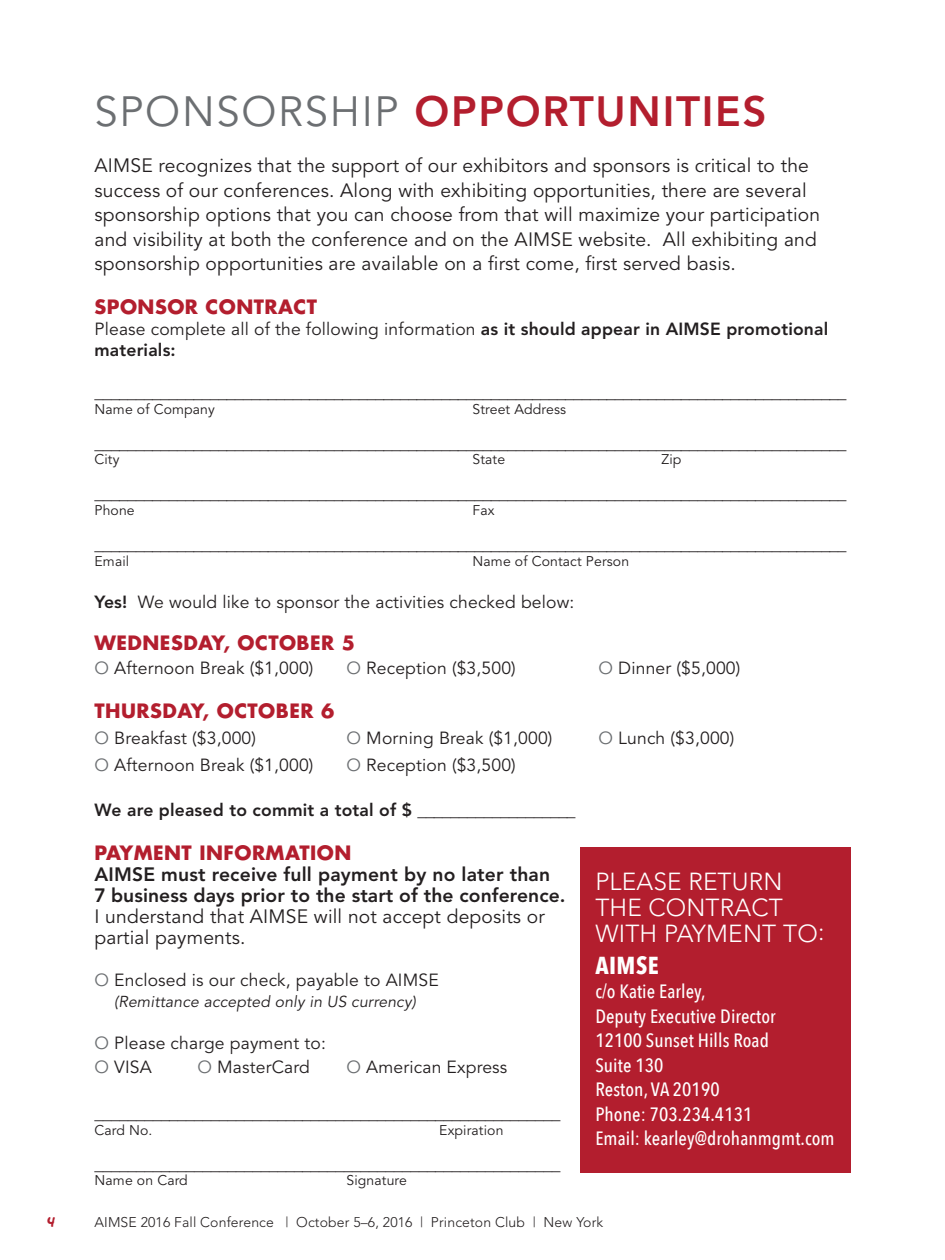
<style>
.page{position:relative;width:945px;height:1260px;background:#fff}
.page>*{position:absolute;margin:0;border:0;box-sizing:border-box;transform-origin:0 0}
.t1{font:800 42px "Avenir";letter-spacing:.04em;color:#b31e2e}
.text{font:300 24.5px/26.2px "Avenir";letter-spacing:.005em;color:#fff}
.text-2{font:700 24.5px "Avenir Next Condensed";letter-spacing:.02em;color:#fff}
.text-3{font:21px "Good Dog Cool";color:#b31e2e}
.intro_2{font:19.25px/24.5px "Avenir";letter-spacing:.01em;color:#231f20}
.text-4{font:800 19.25px/21px "Avenir";letter-spacing:.005em;color:#231f20}
.text-5{font:500 19.25px/24.5px "Avenir Next Condensed";letter-spacing:.005em;color:#fff}
.sub{font:700 19.25px "Futura";letter-spacing:.025em;color:#b31e2e}
.text-6{font:17.5px "Avenir";letter-spacing:.01em;color:#231f20}
.text-7{font:800 17.5px/21px "Avenir";letter-spacing:.01em;color:#231f20}
.text-8{font:italic 15.75px "Avenir";letter-spacing:.01em;color:#231f20}
.text-9{font:14px "Avenir";letter-spacing:.01em;color:#231f20}
.text-10{font:300 14px "Avenir";letter-spacing:.01em;color:#231f20}
.s1{font-weight:400;color:#6c6f72}
.s2{font-weight:400}
.s3{font-weight:800}
.s4{color:#6c6f72}
</style>
<div class="page">
<div style="left:580px;top:847px;width:270px;height:326px;background:#b31e2e"></div>
<p class="t1" style="left:94px;top:87px;width:674px"><span class="s1">SPONSORSHIP</span> OPPORTUNITIES</p>
<p class="intro_2" style="left:94px;top:154px;width:727px">AIMSE recognizes that the support of our exhibitors and sponsors is critical to the success of our conferences. Along with exhibiting opportunities, there are several sponsorship options that you can choose from that will maximize your participation and visibility at both the conference and on the AIMSE website. All exhibiting and sponsorship opportunities are available on a first come, first served basis.</p>
<p class="sub" style="left:94px;top:294px;width:224px">SPONSOR CONTRACT</p>
<p class="text-7" style="left:94px;top:318px;width:735px"><span class="s2">Please complete all of the following information</span> as it should appear in AIMSE promotional materials:</p>
<p class="text-6" style="left:94px;top:382px;width:754px">___________________________________________________________________________________________</p>
<p class="text-9" style="left:94px;top:401px;width:122px">Name of Company</p>
<p class="text-9" style="left:472px;top:401px;width:95px">Street Address</p>
<p class="text-6" style="left:94px;top:433px;width:754px">___________________________________________________________________________________________</p>
<p class="text-9" style="left:94px;top:452px;width:27px">City</p>
<p class="text-9" style="left:472px;top:452px;width:34px">State</p>
<p class="text-9" style="left:662px;top:452px;width:21px">Zip</p>
<p class="text-6" style="left:94px;top:483px;width:754px">___________________________________________________________________________________________</p>
<p class="text-9" style="left:94px;top:502px;width:42px">Phone</p>
<p class="text-9" style="left:472px;top:502px;width:24px">Fax</p>
<p class="text-6" style="left:94px;top:534px;width:754px">___________________________________________________________________________________________</p>
<p class="text-9" style="left:94px;top:553px;width:36px">Email</p>
<p class="text-9" style="left:472px;top:553px;width:158px">Name of Contact Person</p>
<p class="text-6" style="left:94px;top:592px;width:481px"><span class="s3">Yes!</span> We would like to sponsor the activities checked below:</p>
<p class="sub" style="left:94px;top:630px;width:262px">WEDNESDAY, OCTOBER 5</p>
<p class="text-6" style="left:94px;top:658px;width:221px"><span class="s4">O</span> Afternoon Break ($1,000)</p>
<p class="text-6" style="left:346px;top:658px;width:171px"><span class="s4">O</span> Reception ($3,500)</p>
<p class="text-6" style="left:598px;top:658px;width:143px"><span class="s4">O</span> Dinner ($5,000)</p>
<p class="sub" style="left:94px;top:698px;width:241px">THURSDAY, OCTOBER 6</p>
<p class="text-6" style="left:94px;top:728px;width:163px"><span class="s4">O</span> Breakfast ($3,000)</p>
<p class="text-6" style="left:346px;top:728px;width:208px"><span class="s4">O</span> Morning Break ($1,000)</p>
<p class="text-6" style="left:598px;top:728px;width:137px"><span class="s4">O</span> Lunch ($3,000)</p>
<p class="text-6" style="left:94px;top:755px;width:221px"><span class="s4">O</span> Afternoon Break ($1,000)</p>
<p class="text-6" style="left:346px;top:755px;width:171px"><span class="s4">O</span> Reception ($3,500)</p>
<p class="text-7" style="left:94px;top:800px;width:483px">We are pleased to commit a total of $ <span class="s2">___________________</span></p>
<p class="sub" style="left:94px;top:840px;width:258px">PAYMENT INFORMATION</p>
<p class="text-4" style="left:94px;top:864px;width:473px">AIMSE must receive full payment by no later than 7 business days prior to the start of the conference.<br><span class="s2">I understand that AIMSE will not accept deposits or partial payments.</span></p>
<p class="text-6" style="left:94px;top:970px;width:346px"><span class="s4">O</span> Enclosed is our check, payable to AIMSE</p>
<p class="text-8" style="left:114px;top:992px;width:303px">(Remittance accepted only in US currency)</p>
<p class="text-6" style="left:94px;top:1033px;width:233px"><span class="s4">O</span> Please charge payment to:</p>
<p class="text-6" style="left:94px;top:1057px;width:59px"><span class="s4">O</span> VISA</p>
<p class="text-6" style="left:197px;top:1057px;width:114px"><span class="s4">O</span> MasterCard</p>
<p class="text-6" style="left:346px;top:1057px;width:162px"><span class="s4">O</span> American Express</p>
<p class="text" style="left:595px;top:868px;width:231px">PLEASE RETURN<br>THE CONTRACT<br>WITH PAYMENT TO:</p>
<p class="text-2" style="left:595px;top:950px;width:65px">AIMSE</p>
<p class="text-5" style="left:595px;top:979px;width:182px">c/o Katie Earley,<br>Deputy Executive Director</p>
<p class="text-5" style="left:595px;top:1028px;width:175px">12100 Sunset Hills Road</p>
<p class="text-5" style="left:595px;top:1053px;width:70px">Suite 130</p>
<p class="text-5" style="left:595px;top:1077px;width:126px">Reston, VA 20190</p>
<p class="text-5" style="left:595px;top:1102px;width:159px">Phone: 703.234.4131</p>
<p class="text-5" style="left:595px;top:1126px;width:241px">Email: kearley@drohanmgmt.com</p>
<p class="text-6" style="left:94px;top:1103px;width:467px">________________________________________________________</p>
<p class="text-9" style="left:94px;top:1122px;width:60px">Card No.</p>
<p class="text-9" style="left:439px;top:1122px;width:66px">Expiration</p>
<p class="text-6" style="left:94px;top:1154px;width:467px">________________________________________________________</p>
<p class="text-9" style="left:94px;top:1173px;width:95px">Name on Card</p>
<p class="text-9" style="left:346px;top:1173px;width:62px">Signature</p>
<p class="text-3" style="left:47px;top:1213px;width:9px">4</p>
<p class="text-10" style="left:94px;top:1214px;width:510px">AIMSE 2016 Fall Conference | October 5–6, 2016 | Princeton Club | New York</p>
</div>
